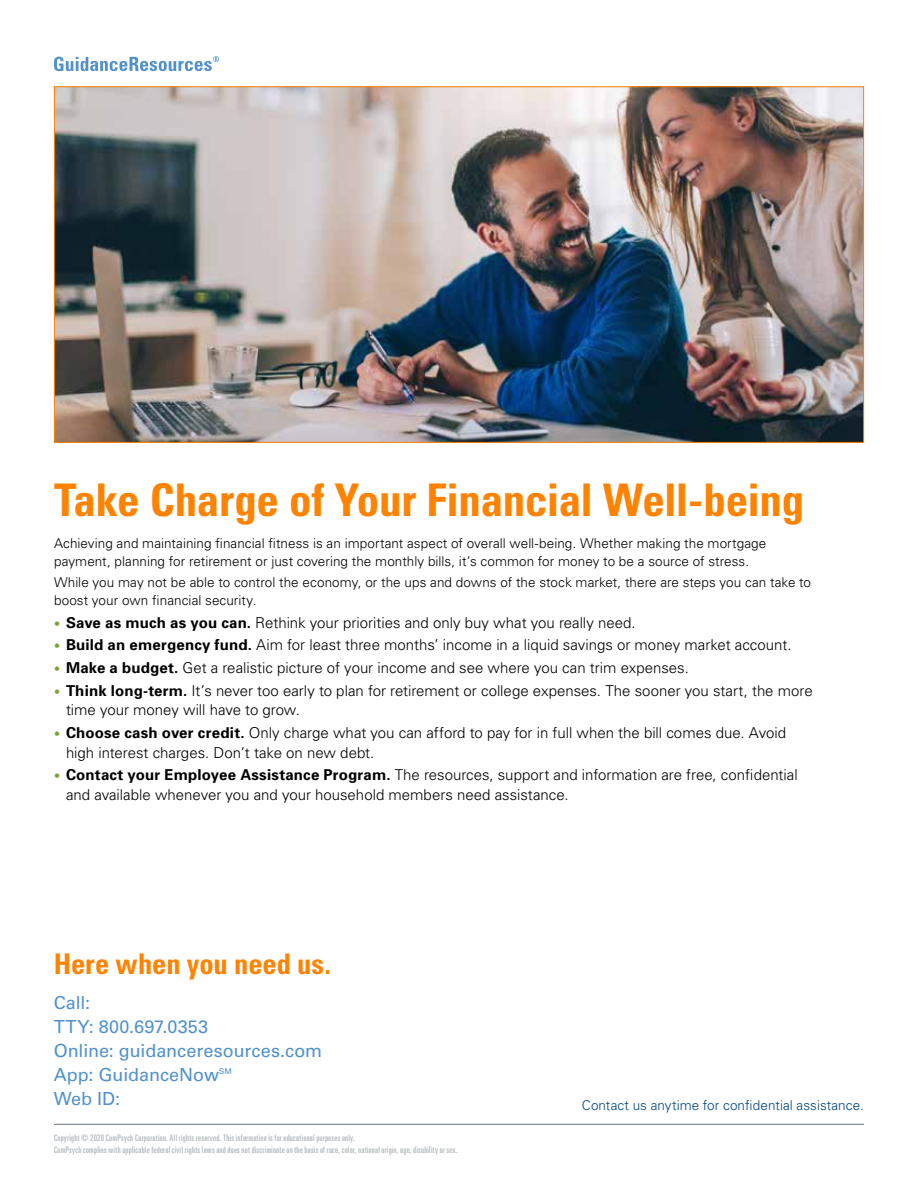
<style>
.page{position:relative;width:918px;height:1188px;background:#fff}
.page>*{position:absolute;margin:0;border:0;box-sizing:border-box;transform-origin:0 0}
.t1{font:700 condensed 45px "Univers";letter-spacing:-.01em;color:#ff8300}
.t2{font:700 condensed 28.5px "Univers LT Std";letter-spacing:-.005em;color:#ff8300}
.t3{font:18px/24px "Univers LT Std";color:#5091cd}
.t4{font:300 15px/19.5px "Univers";color:#000}
.t5{font:300 13.5px/18px "Univers";letter-spacing:.005em;color:#000}
.t6{font:300 13.5px "Univers";letter-spacing:.005em;color:#00467f}
.t7{font:ultra-condensed 9px/12px "Univers";letter-spacing:.03em;color:#b4b9bd}
.t8{font:7.8px "Univers LT Std";color:#5091cd}
.s1{font-size:12px;color:#78a22f}
.s2{font-weight:700}
</style>
<div class="page">
<hr style="left:54px;top:1124px;width:810px;height:1px;background:#6a737b">
<img style="left:56px;top:88px;width:806px;height:353px">
<svg style="left:54px;top:56px;width:165px;height:15px"></svg>
<h1 class="t1" style="left:54px;top:473px;width:752px">Take Charge of Your Financial Well-being</h1>
<p class="t5" style="left:54px;top:534px;width:714px">Achieving and maintaining financial fitness is an important aspect of overall well-being. Whether making the mortgage payment, planning for retirement or just covering the monthly bills, it’s common for money to be a source of stress.</p>
<p class="t5" style="left:54px;top:573px;width:759px">While you may not be able to control the economy, or the ups and downs of the stock market, there are steps you can take to boost your own financial security.</p>
<p class="t4" style="left:54px;top:613px;width:583px"><span class="s1">•</span> <span class="s2">Save as much as you can.</span> Rethink your priorities and only buy what you really need.</p>
<p class="t4" style="left:54px;top:635px;width:739px"><span class="s1">•</span> <span class="s2">Build an emergency fund.</span> Aim for least three months’ income in a liquid savings or money market account.</p>
<p class="t4" style="left:54px;top:658px;width:636px"><span class="s1">•</span> <span class="s2">Make a budget.</span> Get a realistic picture of your income and see where you can trim expenses.</p>
<p class="t4" style="left:66px;top:681px;width:748px;text-indent:-12px"><span class="s1">•</span> <span class="s2">Think long-term.</span> It’s never too early to plan for retirement or college expenses. The sooner you start, the more time your money will have to grow.</p>
<p class="t4" style="left:66px;top:723px;width:722px;text-indent:-12px"><span class="s1">•</span> <span class="s2">Choose cash over credit.</span> Only charge what you can afford to pay for in full when the bill comes due. Avoid high interest charges. Don’t take on new debt.</p>
<p class="t4" style="left:66px;top:765px;width:733px;text-indent:-12px"><span class="s1">•</span> <span class="s2">Contact your Employee Assistance Program.</span> The resources, support and information are free, confidential and available whenever you and your household members need assistance.</p>
<h2 class="t2" style="left:54px;top:947px;width:279px">Here when you need us.</h2>
<p class="t3" style="left:54px;top:991px;width:270px">Call:<br>TTY: 800.697.0353<br>Online: guidanceresources.com<br>App: GuidanceNow</p>
<p class="t8" style="left:219px;top:1066px;width:14px">SM</p>
<p class="t3" style="left:54px;top:1087px;width:68px">Web ID:</p>
<p class="t7" style="left:54px;top:1132px;width:405px">Copyright © 2020 ComPsych Corporation. All rights reserved. This information is for educational purposes only.<br>ComPsych complies with applicable federal civil rights laws and does not discriminate on the basis of race, color, national origin, age, disability or sex.</p>
<p class="t6" style="left:582px;top:1097px;width:284px">Contact us anytime for confidential assistance.</p>
</div>
